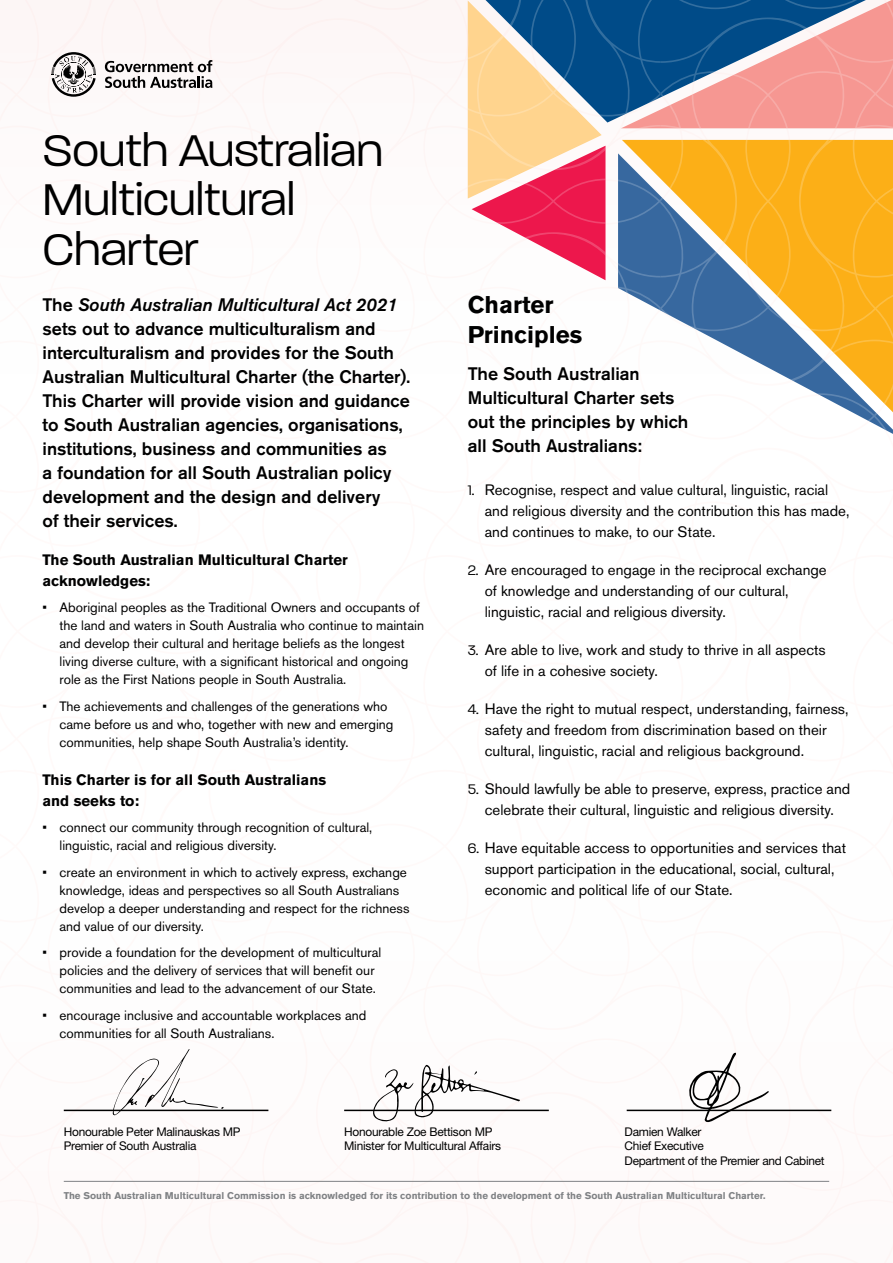
<style>
.page{position:relative;width:893px;height:1263px;background:#fff}
.page>*{position:absolute;margin:0;border:0;box-sizing:border-box;transform-origin:0 0}
.t1{font:300 48px/49.5px "Paralucent";color:#000}
.t2{font:700 24px/30px "Akzidenz Grotesk Std";color:#000}
.t3{font:500 18px/24px "Akzidenz Grotesk Std";color:#000}
.t4{font:15px/21px "Akzidenz Grotesk Std";color:#000}
.t5{font:700 15px/21px "Akzidenz Grotesk Std";color:#000}
.t6{font:13.5px/18px "Akzidenz Grotesk Std";color:#000}
.t7{font:12px/14.4px "Helvetica Neue LT Std";letter-spacing:-.02em;color:#000}
.t8{font:700 9.75px "Akzidenz Grotesk Std";color:#808285}
.s1{font-style:italic}
.s2{font-family:"Paralucent";font-weight:300}
</style>
<div class="page">
<hr style="left:64px;top:1181px;width:765px;height:1px;background:#808285">
<svg style="left:468px;top:0;width:425px;height:434px"></svg>
<hr style="left:64px;top:1110px;width:204px;height:1px;background:#000">
<hr style="left:344px;top:1110px;width:205px;height:1px;background:#000">
<hr style="left:627px;top:1110px;width:204px;height:1px;background:#000">
<svg style="left:105px;top:60px;width:107px;height:28px"></svg>
<svg style="left:51px;top:52px;width:45px;height:45px"></svg>
<svg style="left:373px;top:1065px;width:147px;height:57px"></svg>
<svg style="left:688px;top:1053px;width:81px;height:69px"></svg>
<svg style="left:113px;top:1049px;width:111px;height:66px"></svg>
<h1 class="t1" style="left:43px;top:126px;width:342px">South Australian<br>Multicultural<br>Charter</h1>
<p class="t3" style="left:43px;top:292px;width:369px">The <span class="s1">South Australian Multicultural Act 2021 </span>sets out to advance multiculturalism and interculturalism and provides for the South Australian Multicultural Charter (the Charter).<br>This Charter will provide vision and guidance to South Australian agencies, organisations, institutions, business and communities as<br>a foundation for all South Australian policy development and the design and delivery<br>of their services.</p>
<p class="t5" style="left:43px;top:549px;width:307px">The South Australian Multicultural Charter acknowledges:</p>
<p class="t6" style="left:60px;top:598px;width:366px;text-indent:-17px">• Aboriginal peoples as the Traditional Owners and occupants of the land and waters in South Australia who continue to maintain and develop their cultural and heritage beliefs as the longest living diverse culture, with a significant historical and ongoing role as the First Nations people in South Australia.</p>
<p class="t6" style="left:60px;top:697px;width:335px;text-indent:-17px">• The achievements and challenges of the generations who came before us and who, together with new and emerging communities, help shape South Australia’s identity.</p>
<p class="t5" style="left:43px;top:769px;width:285px">This Charter is for all South Australians and seeks to:</p>
<p class="t6" style="left:60px;top:818px;width:314px;text-indent:-17px">• connect our community through recognition of cultural, linguistic, racial and religious diversity.</p>
<p class="t6" style="left:60px;top:863px;width:351px;text-indent:-17px">• create an environment in which to actively express, exchange knowledge, ideas and perspectives so all South Australians develop a deeper understanding and respect for the richness and value of our diversity.</p>
<p class="t6" style="left:60px;top:943px;width:323px;text-indent:-17px">• provide a foundation for the development of multicultural policies and the delivery of services that will benefit our communities and lead to the advancement of our State.</p>
<p class="t6" style="left:60px;top:1006px;width:308px;text-indent:-17px">• encourage inclusive and accountable workplaces and communities for all South Australians.</p>
<h2 class="t2" style="left:468px;top:290px;width:116px">Charter<br>Principles</h2>
<h3 class="t3" style="left:468px;top:362px;width:222px">The South Australian<br>Multicultural Charter sets out the principles by which all South Australians:</h3>
<p class="t4" style="left:485px;top:479px;width:366px;text-indent:-17px"><span class="s2">1.</span> Recognise, respect and value cultural, linguistic, racial and religious diversity and the contribution this has made, and continues to make, to our State.</p>
<p class="t4" style="left:485px;top:559px;width:343px;text-indent:-17px"><span class="s2">2.</span> Are encouraged to engage in the reciprocal exchange of knowledge and understanding of our cultural, linguistic, racial and religious diversity.</p>
<p class="t4" style="left:485px;top:639px;width:342px;text-indent:-17px"><span class="s2">3.</span> Are able to live, work and study to thrive in all aspects of life in a cohesive society.</p>
<p class="t4" style="left:485px;top:698px;width:365px;text-indent:-17px"><span class="s2">4.</span> Have the right to mutual respect, understanding, fairness, safety and freedom from discrimination based on their cultural, linguistic, racial and religious background.</p>
<p class="t4" style="left:468px;top:778px;width:384px;text-align:center"><span class="s2">5.</span> Should lawfully be able to preserve, express, practice and celebrate their cultural, linguistic and religious diversity.</p>
<p class="t4" style="left:485px;top:837px;width:363px;text-indent:-17px"><span class="s2">6.</span> Have equitable access to opportunities and services that support participation in the educational, social, cultural, economic and political life of our State.</p>
<p class="t7" style="left:64px;top:1124px;width:178px">Honourable Peter Malinauskas MP<br>Premier of South Australia</p>
<p class="t7" style="left:344px;top:1124px;width:158px">Honourable Zoe Bettison MP<br>Minister for Multicultural Affairs</p>
<p class="t7" style="left:625px;top:1124px;width:202px">Damien Walker<br>Chief Executive<br>Department of the Premier and Cabinet</p>
<p class="t8" style="left:64px;top:1190px;width:703px">The South Australian Multicultural Commission is acknowledged for its contribution to the development of the South Australian Multicultural Charter.</p>
</div>
